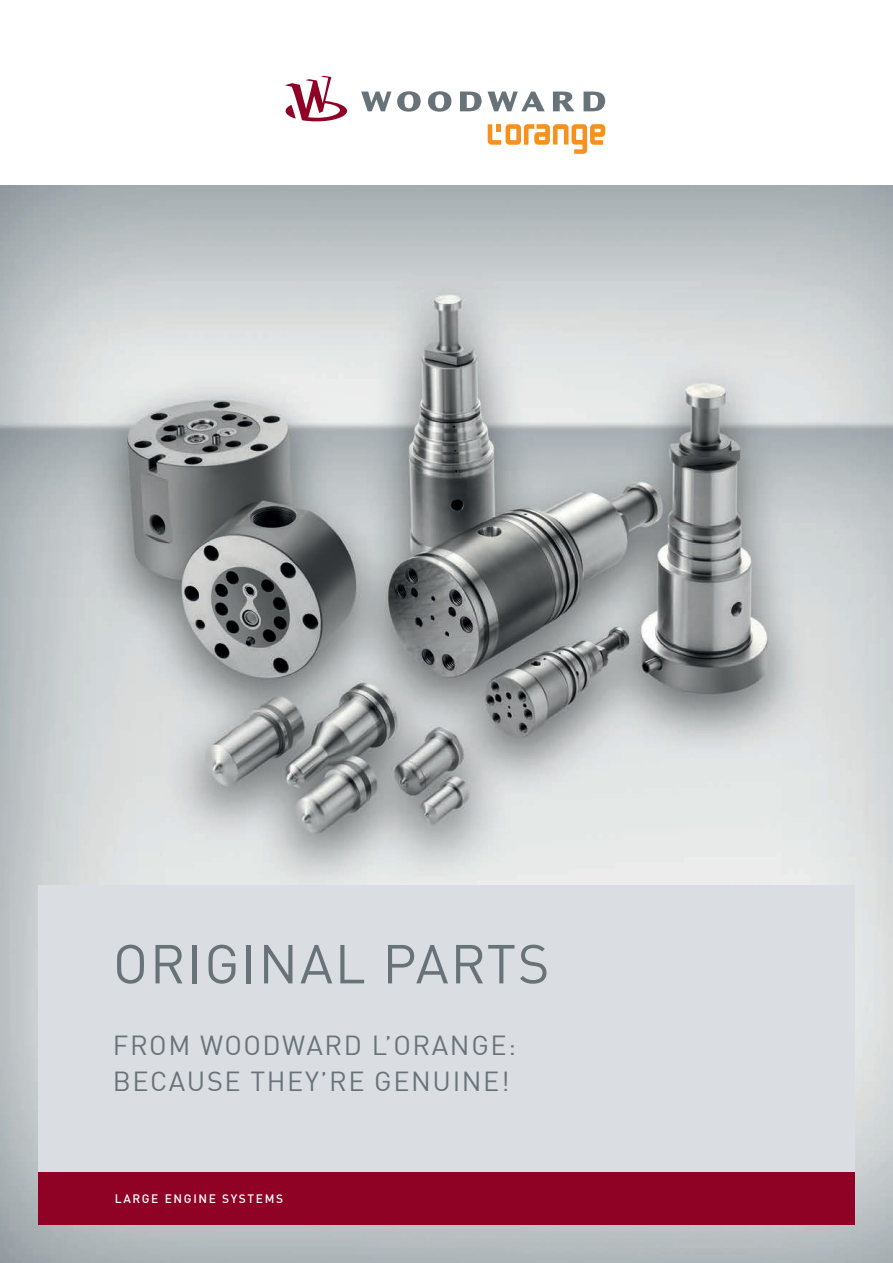
<style>
.page{position:relative;width:893px;height:1263px;background:#fff}
.page>*{position:absolute;margin:0;border:0;box-sizing:border-box;transform-origin:0 0}
._01_Headline_36{font:54px "DINOT";letter-spacing:.035em;color:#687379}
._01_Headline_36-2{font:27px/36px "DINOT";letter-spacing:.06em;color:#687379}
.Footer_8{font:500 12px "DINOT";letter-spacing:.135em;color:#fff}
</style>
<div class="page">
<img style="left:0;top:185px;width:893px;height:1078px">
<div style="left:38px;top:1172px;width:817px;height:52px;background:#900126"></div>
<div style="left:38px;top:885px;width:817px;height:287px;background:#dadee2"></div>
<svg style="left:361px;top:92px;width:30px;height:19px"></svg>
<svg style="left:397px;top:91px;width:24px;height:21px"></svg>
<svg style="left:428px;top:91px;width:23px;height:21px"></svg>
<svg style="left:460px;top:92px;width:22px;height:19px"></svg>
<svg style="left:488px;top:92px;width:57px;height:19px"></svg>
<svg style="left:553px;top:92px;width:21px;height:19px"></svg>
<svg style="left:584px;top:92px;width:21px;height:19px"></svg>
<svg style="left:285px;top:76px;width:62px;height:45px"></svg>
<svg style="left:488px;top:124px;width:117px;height:30px"></svg>
<p class="_01_Headline_36" style="left:113px;top:923px;width:438px">ORIGINAL PARTS</p>
<p class="_01_Headline_36-2" style="left:113px;top:1025px;width:405px">FROM WOODWARD L’ORANGE:<br>BECAUSE THEY’RE GENUINE!</p>
<p class="Footer_8" style="left:115px;top:1189px;width:170px">LARGE ENGINE SYSTEMS</p>
</div>
